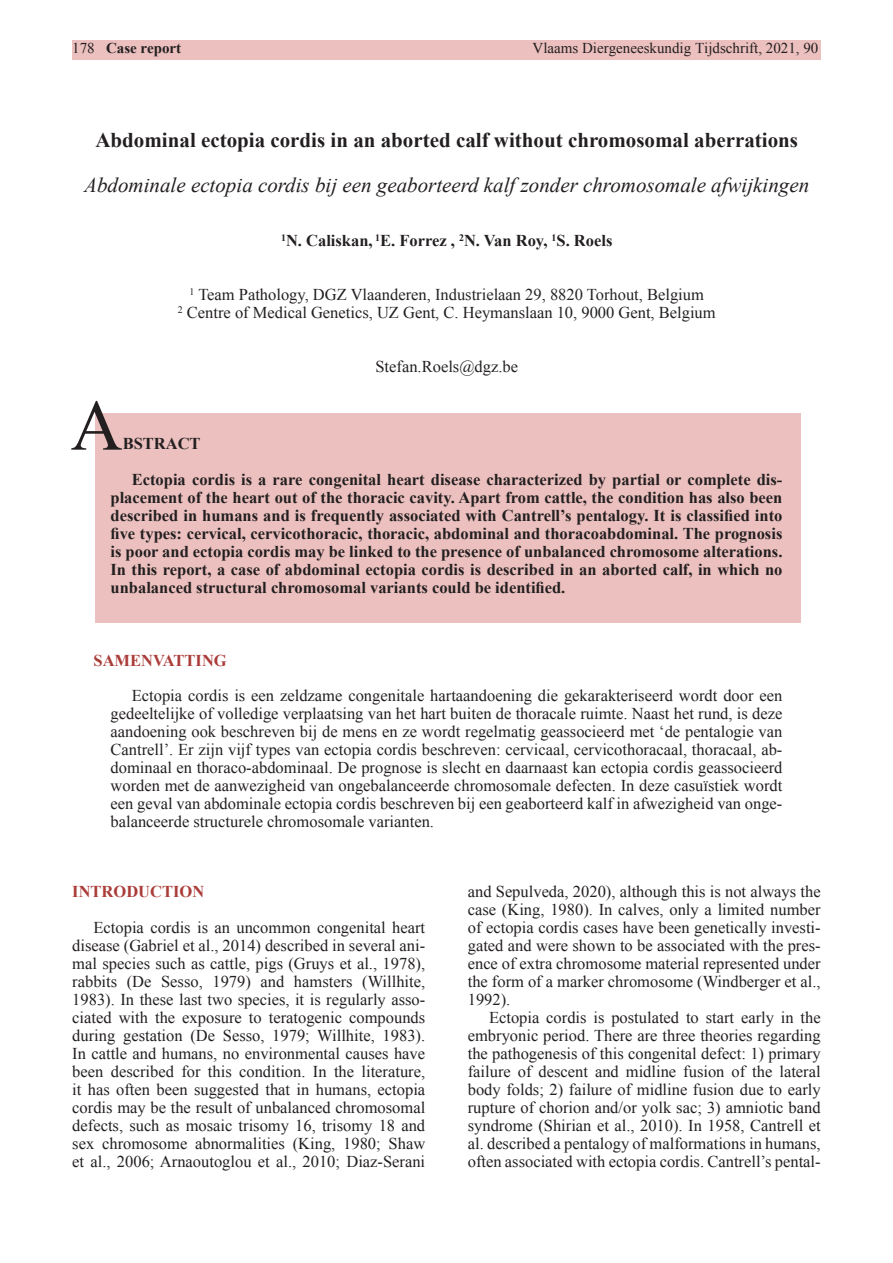
<style>
.page{position:relative;width:893px;height:1263px;background:#fff}
.page>*{position:absolute;margin:0;border:0;box-sizing:border-box;transform-origin:0 0}
.tit{font:72px "Times New Roman";color:#231f20}
.t1{font:italic 21px "Times New Roman";color:#231f20}
.t2{font:700 21px "Times New Roman";color:#231f20}
.t3{font:16.5px/18px "Times New Roman";color:#231f20;text-align:justify}
.abstract{font:700 16.5px/18px "Times New Roman";color:#231f20;text-align:justify}
.t4{font:700 16.5px "Times New Roman";color:#aa3c39}
.Normaal{font:15px "Times New Roman";color:#231f20}
.Normaal-2{font:700 15px "Times New Roman";color:#231f20}
.s1{font-weight:400}
.s2{color:#252525}
</style>
<div class="page">
<div style="left:95px;top:413px;width:705px;height:210px;background:#ebc0be"></div>
<div style="left:72px;top:40px;width:749px;height:19px;background:#ebc0be"></div>
<p class="Normaal-2" style="left:72px;top:38px;width:110px"><span class="s1">178</span> Case report</p>
<p class="Normaal" style="left:533px;top:38px;width:287px">Vlaams Diergeneeskundig Tijdschrift, 2021, 90</p>
<p class="t2" style="left:95px;top:126px;width:704px">Abdominal ectopia cordis in an aborted calf without chromosomal aberrations</p>
<p class="t1" style="left:84px;top:171px;width:726px">Abdominale ectopia cordis bij een geaborteerd kalf zonder chromosomale afwijkingen</p>
<p class="abstract" style="left:281px;top:231px;width:333px"><sup>1</sup>N. Caliskan, <sup>1</sup>E. Forrez , <sup>2</sup>N. Van Roy, <sup>1</sup>S. Roels</p>
<p class="t3" style="left:190px;top:285px;width:516px"><sup>1</sup> Team Pathology, DGZ Vlaanderen, <span class="s2">Industrielaan 29, 8820 Torhout</span>, Belgium</p>
<p class="t3" style="left:178px;top:303px;width:539px"><sup>2</sup> Centre of Medical Genetics, UZ Gent, C. Heymanslaan 10, 9000 Gent, Belgium</p>
<p class="t3" style="left:375px;top:357px;width:144px">Stefan.Roels@dgz.be</p>
<p class="tit" style="left:71px;top:377px;width:53px">A</p>
<p class="abstract" style="left:123px;top:434px;width:79px">BSTRACT</p>
<p class="abstract" style="left:111px;top:470px;width:673px;text-indent:21px">Ectopia cordis is a rare congenital heart disease characterized by partial or complete dis&shy;placement of the heart out of the thoracic cavity. Apart from cattle, the condition has also been described in humans and is frequently associated with Cantrell’s pentalogy. It is classified into five types: cervical, cervicothoracic, thoracic, abdominal and thoracoabdominal. The prognosis is poor and ectopia cordis may be linked to the presence of unbalanced chromosome alterations.<br>In this report, a case of abdominal ectopia cordis is described in an aborted calf, in which no unbalanced structural chromosomal variants could be identified.</p>
<p class="t4" style="left:94px;top:649px;width:135px">SAMENVATTING</p>
<p class="t3" style="left:111px;top:686px;width:673px;text-indent:21px">Ectopia cordis is een zeldzame congenitale hartaandoening die gekarakteriseerd wordt door een gedeeltelijke of volledige verplaatsing van het hart buiten de thoracale ruimte. Naast het rund, is deze aandoening ook beschreven bij de mens en ze wordt regelmatig geassocieerd met ‘de pentalogie van Cantrell’. Er zijn vijf types van ectopia cordis beschreven: cervicaal, cervicothoracaal, thoracaal, ab&shy;dominaal en thoraco-abdominaal. De prognose is slecht en daarnaast kan ectopia cordis geassocieerd worden met de aanwezigheid van ongebalanceerde chromosomale defecten. In deze casuïstiek wordt een geval van abdominale ectopia cordis beschreven bij een geaborteerd kalf in afwezigheid van onge&shy;balanceerde structurele chromosomale varianten.</p>
<p class="t4" style="left:72px;top:880px;width:134px">INTRODUCTION</p>
<p class="t3" style="left:72px;top:918px;width:354px;text-indent:21px">Ectopia cordis is an uncommon congenital heart disease (Gabriel et al., 2014) described in several ani&shy;mal species such as cattle, pigs (Gruys et al., 1978), rabbits (De Sesso, 1979) and hamsters (Willhite, 1983). In these last two species, it is regularly asso&shy;ciated with the exposure to teratogenic compounds during gestation (De Sesso, 1979; Willhite, 1983).<br>In cattle and humans, no environmental causes have been described for this condition. In the literature, it has often been suggested that in humans, ectopia cordis may be the result of unbalanced chromosomal defects, such as mosaic trisomy 16, trisomy 18 and sex chromosome abnormalities (King, 1980; Shaw et al., 2006; Arnaoutoglou et al., 2010; Diaz-Serani</p>
<p class="t3" style="left:468px;top:882px;width:354px">and Sepulveda, 2020), although this is not always the case (King, 1980). In calves, only a limited number of ectopia cordis cases have been genetically investi&shy;gated and were shown to be associated with the pres&shy;ence of extra chromosome material represented under the form of a marker chromosome (Windberger et al., 1992).</p>
<p class="t3" style="left:468px;top:1008px;width:354px;text-indent:21px">Ectopia cordis is postulated to start early in the embryonic period. There are three theories regarding the pathogenesis of this congenital defect: 1) primary failure of descent and midline fusion of the lateral body folds; 2) failure of midline fusion due to early rupture of chorion and/or yolk sac; 3) amniotic band syndrome (Shirian et al., 2010). In 1958, Cantrell et al. described a pentalogy of malformations in humans, often associated with ectopia cordis. Cantrell’s pental-</p>
</div>
